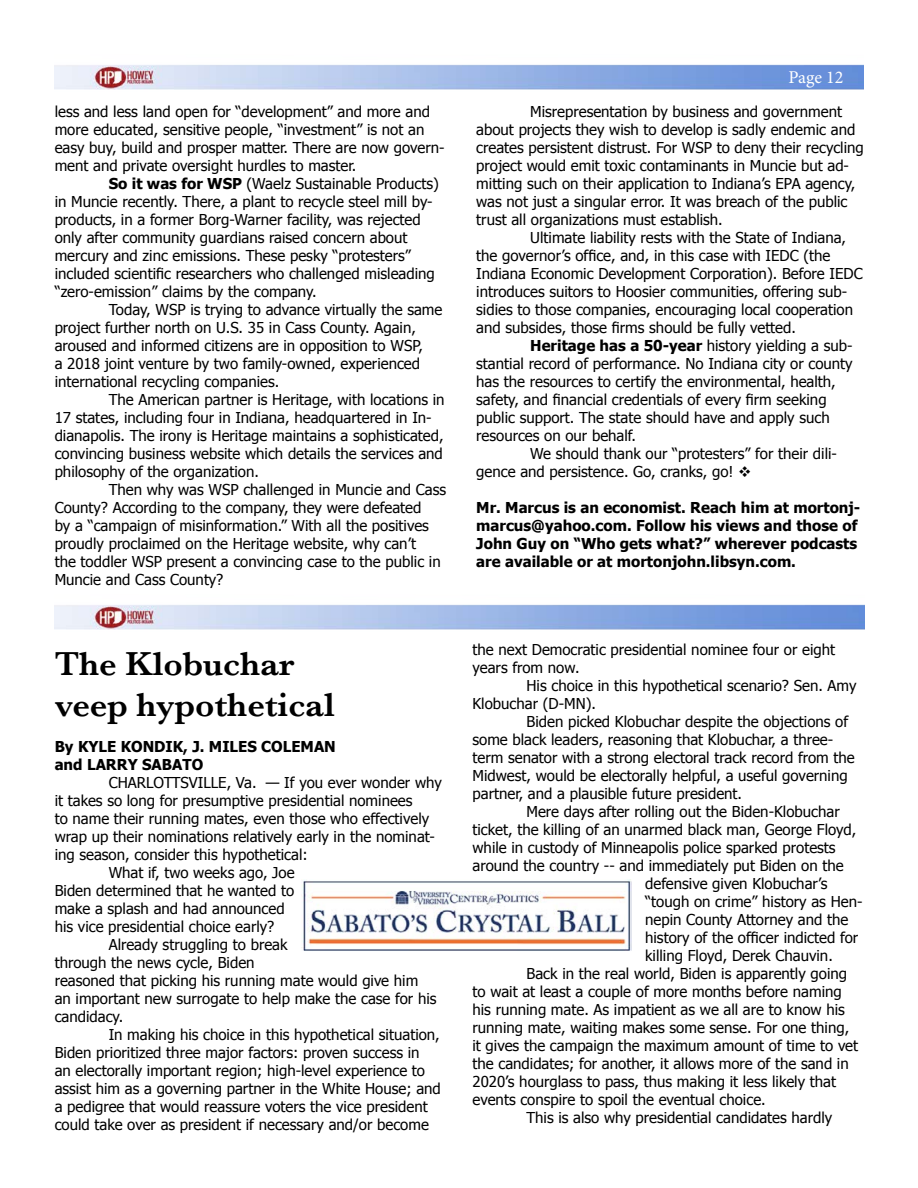
<style>
.page{position:relative;width:918px;height:1188px;background:#fff}
.page>*{position:absolute;margin:0;border:0;box-sizing:border-box;transform-origin:0 0}
.t1{font:600 34.5px/41.4px "Baskerville";color:#000}
.t2{font:18px "Minion Pro";letter-spacing:-.005em;color:#fff}
.t3{font:15px/18px "Tahoma";color:#000}
.t4{font:700 15px/18px "Tahoma";color:#000}
.s1{font-weight:700}
</style>
<div class="page">
<img style="left:54px;top:64px;width:810px;height:26px">
<img style="left:55px;top:604px;width:810px;height:26px">
<img style="left:301px;top:879px;width:331px;height:72px">
<p class="t3" style="left:55px;top:102px;width:391px">less and less land open for “development” and more and more educated, sensitive people, “investment” is not an easy buy, build and prosper matter. There are now govern&shy;ment and private oversight hurdles to master.</p>
<p class="t3" style="left:55px;top:174px;width:386px;text-indent:54px"><span class="s1">So it was for WSP</span> (Waelz Sustainable Products) in Muncie recently. There, a plant to recycle steel mill by&shy;products, in a former Borg-Warner facility, was rejected only after community guardians raised concern about mercury and zinc emissions. These pesky “protesters” included scientific researchers who challenged misleading “zero-emission” claims by the company.</p>
<p class="t3" style="left:55px;top:300px;width:389px;text-indent:54px">Today, WSP is trying to advance virtually the same project further north on U.S. 35 in Cass County. Again, aroused and informed citizens are in opposition to WSP,<br>a 2018 joint venture by two family-owned, experienced international recycling companies.</p>
<p class="t3" style="left:55px;top:390px;width:391px;text-indent:54px">The American partner is Heritage, with locations in 17 states, including four in Indiana, headquartered in In&shy;dianapolis. The irony is Heritage maintains a sophisticated, convincing business website which details the services and philosophy of the organization.</p>
<p class="t3" style="left:55px;top:480px;width:393px;text-indent:54px">Then why was WSP challenged in Muncie and Cass County? According to the company, they were defeated<br>by a “campaign of misinformation.” With all the positives proudly proclaimed on the Heritage website, why can’t<br>the toddler WSP present a convincing case to the public in Muncie and Cass County?</p>
<h1 class="t1" style="left:55px;top:642px;width:282px">The Klobuchar veep hypothetical</h1>
<p class="t4" style="left:55px;top:737px;width:283px">By KYLE KONDIK, J. MILES COLEMAN and LARRY SABATO</p>
<p class="t3" style="left:109px;top:773px;width:335px">CHARLOTTSVILLE, Va. — If you ever wonder why</p>
<p class="t3" style="left:55px;top:791px;width:359px">it takes so long for presumptive presidential nominees</p>
<p class="t3" style="left:55px;top:809px;width:376px">to name their running mates, even those who effectively</p>
<p class="t3" style="left:55px;top:827px;width:382px">wrap up their nominations relatively early in the nominat-</p>
<p class="t3" style="left:55px;top:845px;width:255px">ing season, consider this hypothetical:</p>
<p class="t3" style="left:109px;top:863px;width:187px">What if, two weeks ago, Joe</p>
<p class="t3" style="left:55px;top:881px;width:241px">Biden determined that he wanted to</p>
<p class="t3" style="left:55px;top:899px;width:232px">make a splash and had announced</p>
<p class="t3" style="left:55px;top:917px;width:221px">his vice presidential choice early?</p>
<p class="t3" style="left:109px;top:935px;width:180px">Already struggling to break</p>
<p class="t3" style="left:55px;top:953px;width:201px">through the news cycle, Biden</p>
<p class="t3" style="left:55px;top:971px;width:365px">reasoned that picking his running mate would give him</p>
<p class="t3" style="left:55px;top:989px;width:383px">an important new surrogate to help make the case for his</p>
<p class="t3" style="left:55px;top:1007px;width:70px">candidacy.</p>
<p class="t3" style="left:109px;top:1025px;width:333px">In making his choice in this hypothetical situation,</p>
<p class="t3" style="left:55px;top:1043px;width:366px">Biden prioritized three major factors: proven success in</p>
<p class="t3" style="left:55px;top:1061px;width:372px">an electorally important region; high-level experience to</p>
<p class="t3" style="left:55px;top:1079px;width:388px">assist him as a governing partner in the White House; and</p>
<p class="t3" style="left:55px;top:1097px;width:375px">a pedigree that would reassure voters the vice president</p>
<p class="t3" style="left:55px;top:1115px;width:376px">could take over as president if necessary and/or become</p>
<p class="t2" style="left:789px;top:65px;width:56px">Page 12</p>
<p class="t3" style="left:476px;top:102px;width:389px;text-indent:54px">Misrepresentation by business and government about projects they wish to develop is sadly endemic and creates persistent distrust. For WSP to deny their recycling project would emit toxic contaminants in Muncie but ad&shy;mitting such on their application to Indiana’s EPA agency, was not just a singular error. It was breach of the public trust all organizations must establish.</p>
<p class="t3" style="left:476px;top:228px;width:388px;text-indent:54px">Ultimate liability rests with the State of Indiana, the governor’s office, and, in this case with IEDC (the Indiana Economic Development Corporation). Before IEDC introduces suitors to Hoosier communities, offering sub&shy;sidies to those companies, encouraging local cooperation and subsides, those firms should be fully vetted.</p>
<p class="t3" style="left:476px;top:336px;width:378px;text-indent:54px"><span class="s1">Heritage has a 50-year</span> history yielding a sub&shy;stantial record of performance. No Indiana city or county has the resources to certify the environmental, health, safety, and financial credentials of every firm seeking public support. The state should have and apply such resources on our behalf.</p>
<p class="t3" style="left:476px;top:444px;width:362px;text-indent:54px">We should thank our “protesters” for their dili&shy;gence and persistence. Go, cranks, go! ❖</p>
<p class="t4" style="left:476px;top:498px;width:386px">Mr. Marcus is an economist. Reach him at mortonj&shy;marcus@yahoo.com. Follow his views and those of John Guy on “Who gets what?” wherever podcasts are available or at mortonjohn.libsyn.com.</p>
<p class="t3" style="left:472px;top:640px;width:364px">the next Democratic presidential nominee four or eight years from now.</p>
<p class="t3" style="left:472px;top:676px;width:386px;text-indent:54px">His choice in this hypothetical scenario? Sen. Amy<br>Klobuchar (D-MN).</p>
<p class="t3" style="left:472px;top:712px;width:384px;text-indent:54px">Biden picked Klobuchar despite the objections of some black leaders, reasoning that Klobuchar, a three&shy;term senator with a strong electoral track record from the Midwest, would be electorally helpful, a useful governing partner, and a plausible future president.</p>
<p class="t3" style="left:526px;top:802px;width:315px">Mere days after rolling out the Biden-Klobuchar</p>
<p class="t3" style="left:472px;top:820px;width:385px">ticket, the killing of an unarmed black man, George Floyd,</p>
<p class="t3" style="left:472px;top:838px;width:365px">while in custody of Minneapolis police sparked protests</p>
<p class="t3" style="left:472px;top:856px;width:373px">around the country -- and immediately put Biden on the</p>
<p class="t3" style="left:645px;top:874px;width:184px">defensive given Klobuchar’s</p>
<p class="t3" style="left:645px;top:892px;width:219px">“tough on crime” history as Hen-</p>
<p class="t3" style="left:645px;top:910px;width:205px">nepin County Attorney and the</p>
<p class="t3" style="left:645px;top:928px;width:215px">history of the officer indicted for</p>
<p class="t3" style="left:645px;top:946px;width:189px">killing Floyd, Derek Chauvin.</p>
<p class="t3" style="left:526px;top:964px;width:322px">Back in the real world, Biden is apparently going</p>
<p class="t3" style="left:472px;top:982px;width:371px">to wait at least a couple of more months before naming</p>
<p class="t3" style="left:472px;top:1000px;width:374px">his running mate. As impatient as we all are to know his</p>
<p class="t3" style="left:472px;top:1018px;width:378px">running mate, waiting makes some sense. For one thing,</p>
<p class="t3" style="left:472px;top:1036px;width:387px">it gives the campaign the maximum amount of time to vet</p>
<p class="t3" style="left:472px;top:1054px;width:378px">the candidates; for another, it allows more of the sand in</p>
<p class="t3" style="left:472px;top:1072px;width:365px">2020’s hourglass to pass, thus making it less likely that</p>
<p class="t3" style="left:472px;top:1090px;width:295px">events conspire to spoil the eventual choice.</p>
<p class="t3" style="left:526px;top:1108px;width:307px">This is also why presidential candidates hardly</p>
</div>
